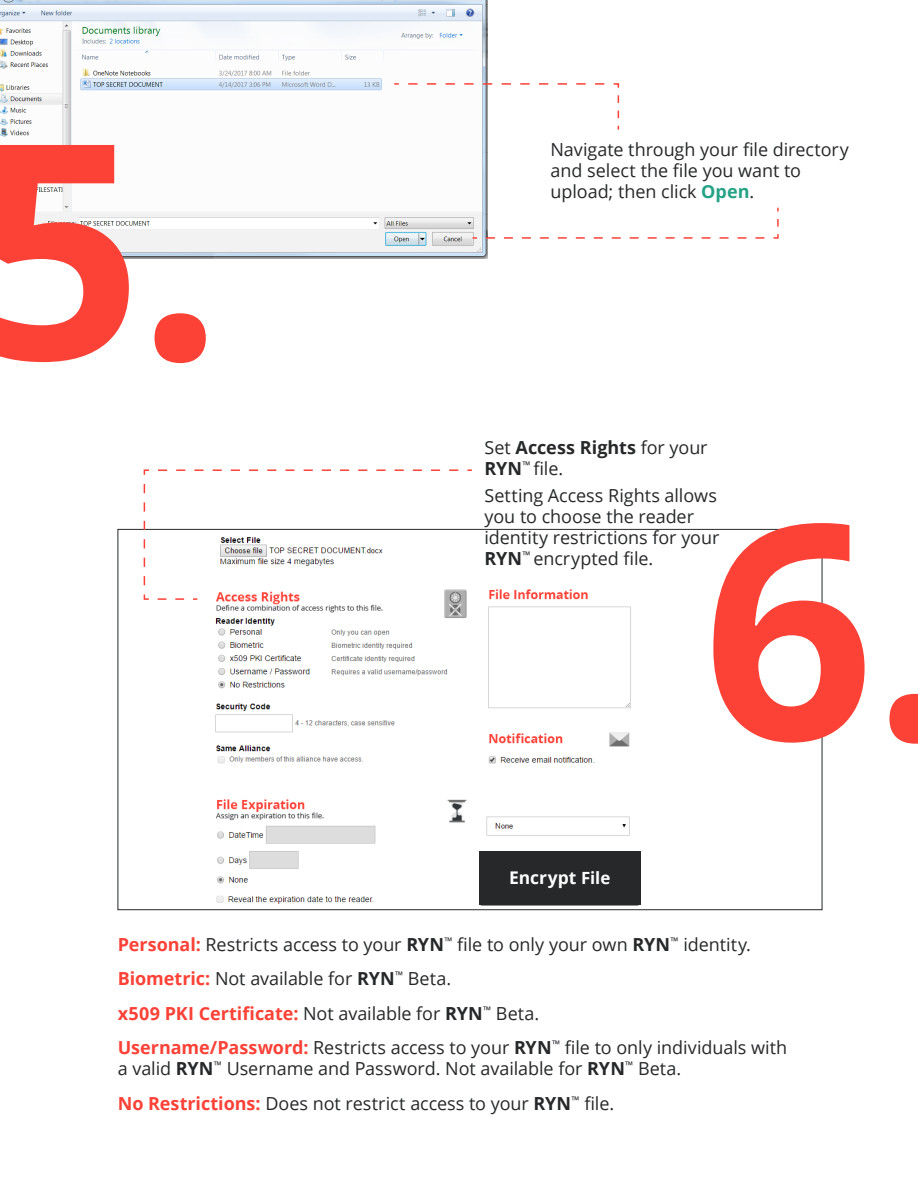
<style>
.page{position:relative;width:918px;height:1188px;background:#fff}
.page>*{position:absolute;margin:0;border:0;box-sizing:border-box;transform-origin:0 0}
.t1{font:700 300px "Open Sans";color:#fc4237}
.t2{font:18px/21px "Open Sans";letter-spacing:-.005em;color:#26282a}
.t3{font:700 17.55px "Open Sans";color:#fff}
.s1{font-weight:700;color:#24a286}
.s2{font-weight:700}
.s3{font-size:16.8px}
.s4{font-weight:700;color:#fc4237}
</style>
<div class="page">
<img style="left:215px;top:589px;width:424px;height:317px">
<img style="left:0;top:0;width:487px;height:259px">
<svg style="left:393px;top:82px;width:227px;height:49px"></svg>
<svg style="left:471px;top:206px;width:308px;height:33px"></svg>
<svg style="left:143px;top:469px;width:330px;height:132px"></svg>
<div style="left:479px;top:851px;width:162px;height:54px;background:#26282a"></div>
<h1 class="t1" style="left:-29px;top:38px;width:253px">5.</h1>
<p class="t2" style="left:551px;top:139px;width:300px">Navigate through your file directory and select the file you want to upload; then click <span class="s1">Open</span>.</p>
<p class="t2" style="left:484px;top:436px;width:225px">Set <span class="s2">Access Rights</span> for your<br><span class="s2">RYN</span><sup>™</sup> file.</p>
<p class="t2" style="left:484px;top:485px;width:236px">Setting Access Rights allows you to choose the reader identity restrictions for your<br><span class="s2">RYN</span><sup>™</sup> encrypted file.</p>
<h1 class="t1" style="left:703px;top:419px;width:256px">6.</h1>
<p class="t3" style="left:509px;top:866px;width:103px">Encrypt <span class="s3">File</span></p>
<p class="t2" style="left:118px;top:926px;width:671px;line-height:34.5px"><span class="s4">Personal:</span> Restricts access to your <span class="s2">RYN</span><sup>™</sup> file to only your own <span class="s2">RYN</span><sup>™</sup> identity.<br><span class="s4">Biometric:</span> Not available for <span class="s2">RYN</span><sup>™</sup> Beta.<br><span class="s4">x509 PKI Certificate:</span> Not available for <span class="s2">RYN</span><sup>™</sup> Beta.<br><span class="s4">Username/Password:</span> Restricts access to your <span class="s2">RYN</span><sup>™</sup> file to only individuals with</p>
<p class="t2" style="left:118px;top:1051px;width:565px;line-height:34.5px">a valid <span class="s2">RYN</span><sup>™</sup> Username and Password. Not available for <span class="s2">RYN</span><sup>™</sup> Beta.<br><span class="s4">No Restrictions:</span> Does not restrict access to your <span class="s2">RYN</span><sup>™</sup> file.</p>
</div>
